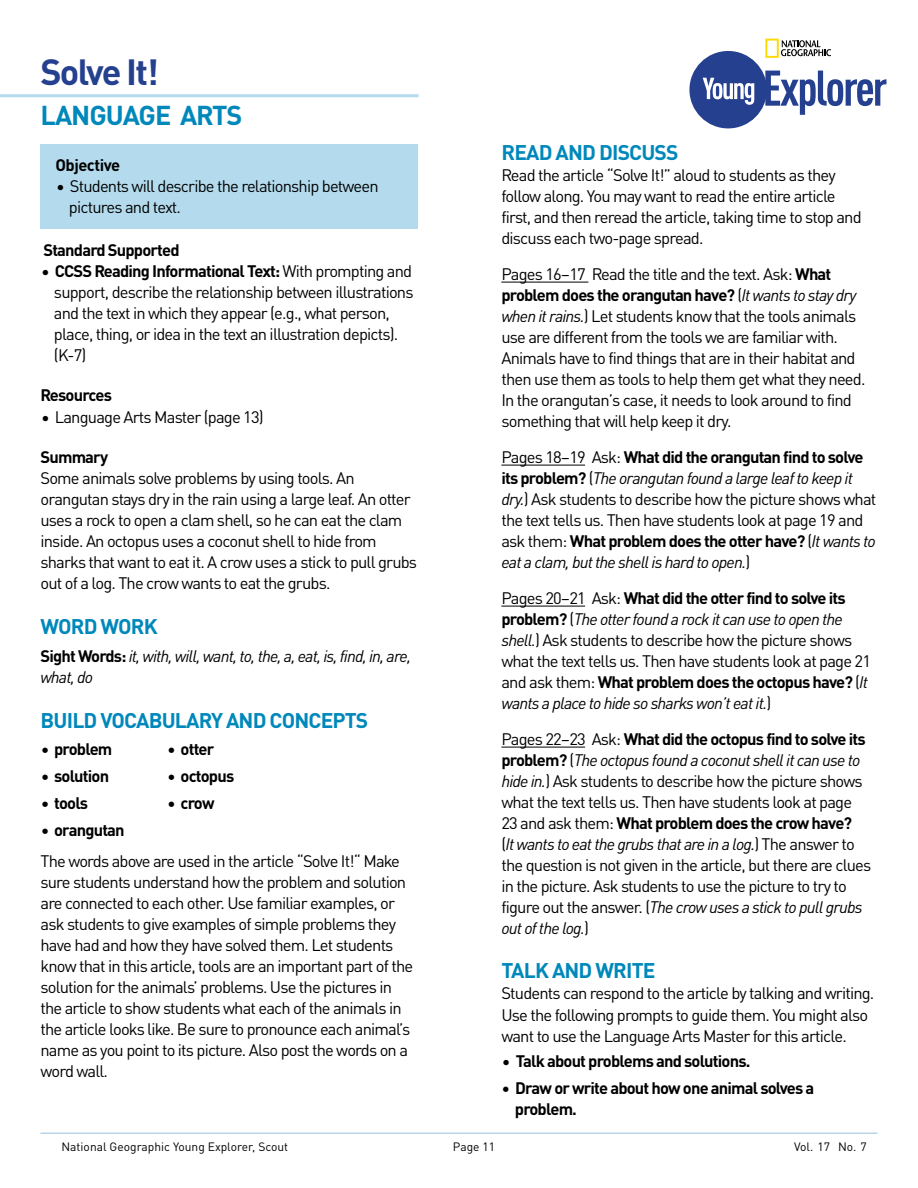
<style>
.page{position:relative;width:918px;height:1188px;background:#fff}
.page>*{position:absolute;margin:0;border:0;box-sizing:border-box;transform-origin:0 0}
.t1{font:700 36px "DINOT";letter-spacing:-.05em;color:#25408f}
.t2{font:700 27px "DINOT";letter-spacing:-.04em;color:#08b}
.t3{font:700 21px "DINOT";letter-spacing:-.04em;color:#08b}
.t4{font:16.5px/21px "DINOT";letter-spacing:-.05em;color:#000}
.t5{font:700 16.5px/21px "DINOT";letter-spacing:-.05em;color:#000}
.t6{font:italic 16.5px/21px "DINOT";letter-spacing:-.05em;color:#000}
.t7{font:700 16.5px "DINOT";letter-spacing:-.03em;color:#000}
.t8{font:12px "DINOT";color:#000}
.s1{font-weight:700}
.s2{font-weight:700;font-style:normal}
.s3{font-style:italic}
.s4{font-weight:400}
</style>
<div class="page">
<hr style="left:40px;top:1132px;width:838px;height:2px;background:#bad5e8">
<svg style="left:689px;top:39px;width:197px;height:89px"></svg>
<hr style="left:501px;top:282px;width:87px;height:1px;background:#000">
<hr style="left:501px;top:465px;width:84px;height:1px;background:#000">
<hr style="left:501px;top:606px;width:84px;height:1px;background:#000">
<hr style="left:501px;top:747px;width:84px;height:1px;background:#000">
<div style="left:40px;top:144px;width:378px;height:84px;background:#b3dbed"></div>
<hr style="left:0;top:94px;width:418px;height:3px;background:#b3dbed">
<h1 class="t1" style="left:40px;top:43px;width:120px">Solve It!</h1>
<h2 class="t2" style="left:41px;top:94px;width:203px">LANGUAGE ARTS</h2>
<p class="t7" style="left:56px;top:153px;width:66px">Objective</p>
<p class="t4" style="left:69px;top:175px;width:311px;text-indent:-13px">• Students will describe the relationship between pictures and text.</p>
<p class="t5" style="left:44px;top:238px;width:138px">Standard Supported</p>
<p class="t4" style="left:54px;top:259px;width:361px;text-indent:-13px">• <span class="s1">CCSS Reading Informational Text:</span> With prompting and support, describe the relationship between illustrations and the text in which they appear (e.g., what person, place, thing, or idea in the text an illustration depicts). (K-7)</p>
<p class="t5" style="left:40px;top:384px;width:73px">Resources</p>
<p class="t4" style="left:41px;top:405px;width:224px">• Language Arts Master (page 13)</p>
<p class="t5" style="left:40px;top:446px;width:69px">Summary</p>
<p class="t4" style="left:40px;top:467px;width:378px">Some animals solve problems by using tools. An orangutan stays dry in the rain using a large leaf. An otter uses a rock to open a clam shell, so he can eat the clam inside. An octopus uses a coconut shell to hide from sharks that want to eat it. A crow uses a stick to pull grubs out of a log. The crow wants to eat the grubs.</p>
<p class="t3" style="left:41px;top:610px;width:119px">WORD WORK</p>
<p class="t6" style="left:40px;top:645px;width:372px"><span class="s2">Sight Words:</span> it, with, will, want, to, the, a, eat, is, find, in, are, what, do</p>
<p class="t3" style="left:41px;top:704px;width:329px">BUILD VOCABULARY AND CONCEPTS</p>
<p class="t5" style="left:41px;top:737px;width:73px">• problem</p>
<p class="t5" style="left:41px;top:764px;width:70px">• solution</p>
<p class="t5" style="left:41px;top:791px;width:49px">• tools</p>
<p class="t5" style="left:41px;top:818px;width:85px">• orangutan</p>
<p class="t5" style="left:167px;top:738px;width:48px">• otter</p>
<p class="t5" style="left:167px;top:765px;width:68px">• octopus</p>
<p class="t5" style="left:167px;top:792px;width:49px">• crow</p>
<p class="t4" style="left:41px;top:849px;width:374px">The words above are used in the article “Solve It!“ Make sure students understand how the problem and solution are connected to each other. Use familiar examples, or ask students to give examples of simple problems they have had and how they have solved them. Let students know that in this article, tools are an important part of the solution for the animals’ problems. Use the pictures in the article to show students what each of the animals in the article looks like. Be sure to pronounce each animal’s name as you point to its picture. Also post the words on a word wall.</p>
<p class="t3" style="left:502px;top:136px;width:178px">READ AND DISCUSS</p>
<p class="t4" style="left:501px;top:163px;width:362px">Read the article “Solve It!” aloud to students as they follow along. You may want to read the entire article first, and then reread the article, taking time to stop and discuss each two-page spread.</p>
<p class="t4" style="left:501px;top:262px;width:366px">Pages 16–17 Read the title and the text. Ask: <span class="s1">What problem does the orangutan have?</span> (<span class="s3">It wants to stay dry when it rains.</span>) Let students know that the tools animals use are different from the tools we are familiar with.<br>Animals have to find things that are in their habitat and then use them as tools to help them get what they need.<br>In the orangutan’s case, it needs to look around to find something that will help keep it dry.</p>
<p class="t4" style="left:501px;top:445px;width:377px">Pages 18–19 Ask: <span class="s1">What did the orangutan find to solve its problem?</span> (<span class="s3">The orangutan found a large leaf to keep it dry.</span>) Ask students to describe how the picture shows what the text tells us. Then have students look at page 19 and ask them: <span class="s1">What problem does the otter have?</span> (<span class="s3">It wants to eat a clam, but the shell is hard to open.</span>)</p>
<p class="t4" style="left:501px;top:586px;width:371px">Pages 20–21 Ask: <span class="s1">What did the otter find to solve its problem?</span> (<span class="s3">The otter found a rock it can use to open the shell.</span>) Ask students to describe how the picture shows what the text tells us. Then have students look at page 21 and ask them: <span class="s1">What problem does the octopus have?</span> (<span class="s3">It wants a place to hide so sharks won’t eat it.</span>)</p>
<p class="t4" style="left:501px;top:727px;width:371px">Pages 22–23 Ask: <span class="s1">What did the octopus find to solve its problem?</span> (<span class="s3">The octopus found a coconut shell it can use to hide in.</span>) Ask students to describe how the picture shows what the text tells us. Then have students look at page 23 and ask them: <span class="s1">What problem does the crow have?<br></span>(<span class="s3">It wants to eat the grubs that are in a log.</span>) The answer to the question is not given in the article, but there are clues in the picture. Ask students to use the picture to try to figure out the answer. (<span class="s3">The crow uses a stick to pull grubs out of the log.</span>)</p>
<p class="t3" style="left:502px;top:955px;width:156px">TALK AND WRITE</p>
<p class="t4" style="left:501px;top:982px;width:375px">Students can respond to the article by talking and writing.<br>Use the following prompts to guide them. You might also want to use the Language Arts Master for this article.</p>
<p class="t5" style="left:502px;top:1050px;width:250px"><span class="s4">•</span> Talk about problems and solutions.</p>
<p class="t5" style="left:515px;top:1077px;width:301px;text-indent:-13px">• Draw or write about how one animal solves a problem.</p>
<p class="t8" style="left:62px;top:1138px;width:228px">National Geographic Young Explorer, Scout</p>
<p class="t8" style="left:453px;top:1138px;width:44px">Page 11</p>
<p class="t8" style="left:794px;top:1138px;width:74px">Vol. 17 No. 7</p>
</div>
